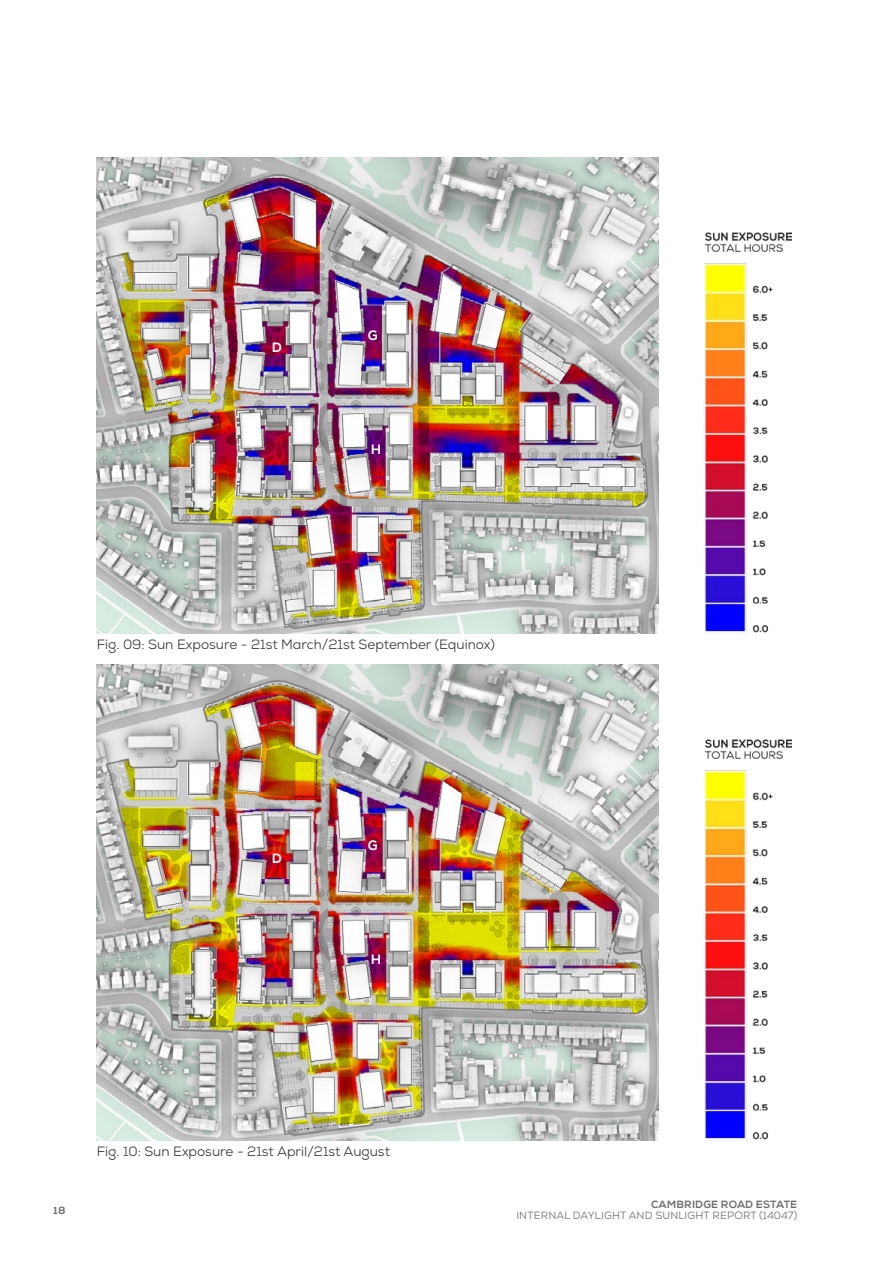
<style>
.page{position:relative;width:893px;height:1263px;background:#fff}
.page>*{position:absolute;margin:0;border:0;box-sizing:border-box;transform-origin:0 0}
.t1{font:13.5px "Nexa";color:#3c3c3b}
.t2{font:800 13.5px "Nexa";color:#fff}
.t3{font:10.5px "Nexa";letter-spacing:.015em;color:#706f6f}
.t4{font:800 10.5px "Nexa";letter-spacing:.015em;color:#706f6f}
</style>
<div class="page">
<img style="left:704px;top:739px;width:87px;height:402px">
<img style="left:97px;top:664px;width:561px;height:477px">
<img style="left:96px;top:685px;width:561px;height:438px">
<img style="left:704px;top:232px;width:87px;height:402px">
<img style="left:97px;top:158px;width:561px;height:476px">
<img style="left:96px;top:178px;width:561px;height:438px">
<p class="t2" style="left:272px;top:339px;width:12px">D</p>
<p class="t2" style="left:368px;top:327px;width:10px">G</p>
<p class="t2" style="left:371px;top:441px;width:10px">H</p>
<p class="t1" style="left:97px;top:635px;width:400px">Fig. 09: Sun Exposure - 21st March/21st September (Equinox)</p>
<p class="t2" style="left:272px;top:850px;width:12px">D</p>
<p class="t2" style="left:368px;top:837px;width:10px">G</p>
<p class="t2" style="left:371px;top:951px;width:10px">H</p>
<p class="t4" style="left:53px;top:1203px;width:14px">18</p>
<p class="t1" style="left:97px;top:1142px;width:295px">Fig. 10: Sun Exposure - 21st April/21st August</p>
<p class="t4" style="left:651px;top:1198px;width:25px">CAMBR</p>
<p class="t4" style="left:692px;top:1198px;width:105px">IDGE ROAD ESTATE</p>
<p class="t3" style="left:516px;top:1209px;width:12px">Internal</p>
<p class="t3" style="left:573px;top:1209px;width:16px">Daylight</p>
<p class="t3" style="left:629px;top:1209px;width:9px">and</p>
<p class="t3" style="left:655px;top:1209px;width:15px">Sunlight</p>
<p class="t3" style="left:712px;top:1209px;width:16px">Report</p>
<p class="t3" style="left:759px;top:1209px;width:40px">(14047)</p>
</div>
